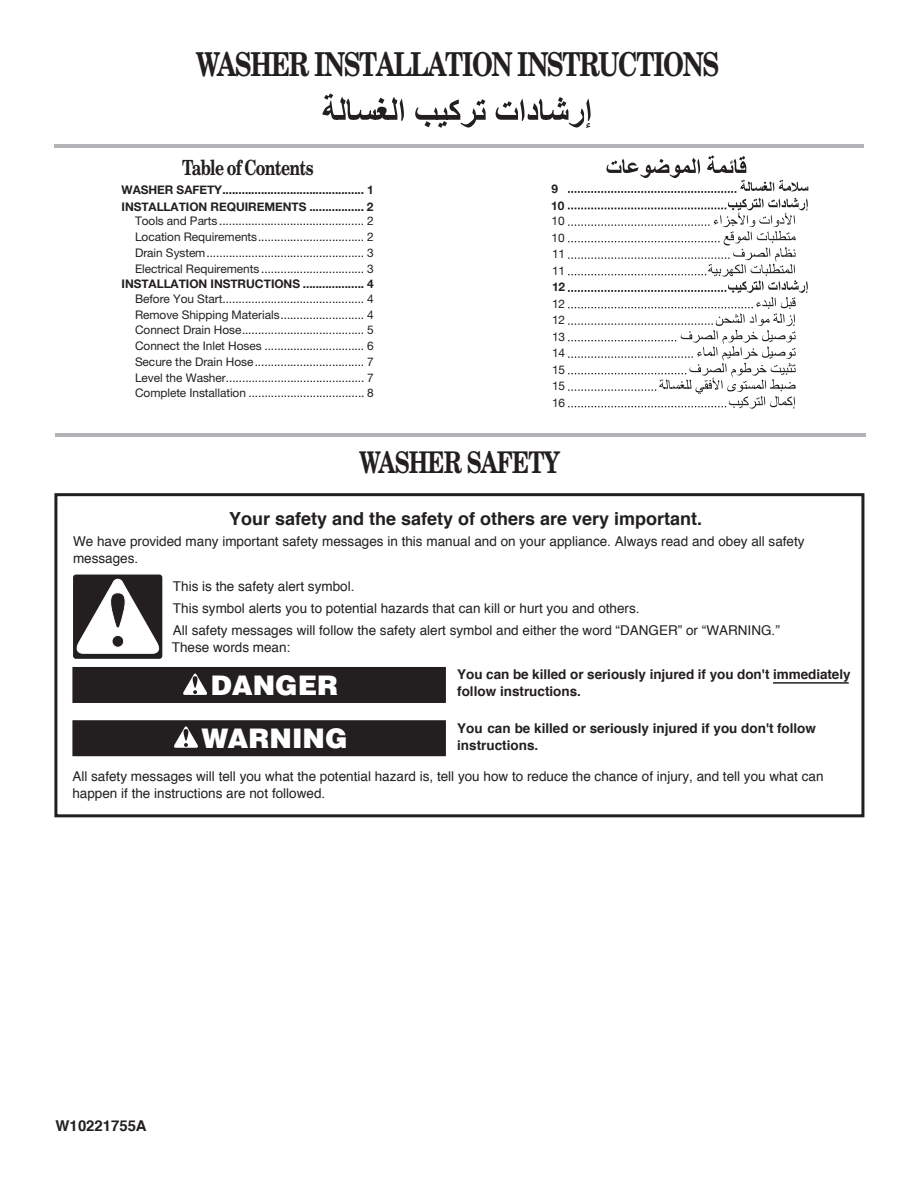
<style>
.page{position:relative;width:918px;height:1188px;background:#fff}
.page>*{position:absolute;margin:0;border:0;box-sizing:border-box;transform-origin:0 0}
.t1{font:700 33px "New Century Schlbk";letter-spacing:-.05em;color:#231f20;scale:.76 1}
.t2{font:700 29.85px "New Century Schlbk";letter-spacing:-.035em;color:#231f20;scale:.75 1}
.t3{font:900 27px/52.8px "Helvetica";color:#fff;text-align:center}
.t4{font:700 20.85px "New Century Schlbk";letter-spacing:-.04em;color:#231f20;scale:.76 1}
.t5{font:700 18px "Helvetica";color:#231f20}
.t6{font:700 15px "Helvetica";color:#231f20}
.t7{font:13.5px/17.2px "Helvetica";color:#231f20}
.t8{font:700 13.5px "Helvetica";color:#231f20}
.t9{font:11.85px/15.8px "Helvetica Neue";letter-spacing:-.005em;color:#231f20;text-align:justify}
.t10{font:700 11.85px/17.2px "Helvetica Neue";letter-spacing:-.005em;color:#231f20}
.t11{font:11.85px/16.5px "Helvetica Neue";color:#231f20;text-align:justify}
</style>
<div class="page">
<hr style="left:57px;top:434px;width:807px;height:3px;background:#b2b3b7">
<hr style="left:54px;top:144px;width:810px;height:3px;background:#b2b3b7">
<div style="left:72px;top:667px;width:374px;height:36px;background:#231f20"></div>
<div style="left:54px;top:493px;width:810px;height:324px;border:3px solid #231f20"></div>
<div style="left:72px;top:720px;width:374px;height:36px;background:#231f20"></div>
<div style="left:73px;top:575px;width:89px;height:84px;border:3px solid #231f20;border-radius:2px"></div>
<svg style="left:74px;top:579px;width:87px;height:75px"></svg>
<hr style="left:773px;top:682px;width:76px;height:2px;background:#231f20">
<svg style="left:183px;top:673px;width:24px;height:22px"></svg>
<svg style="left:174px;top:726px;width:24px;height:22px"></svg>
<svg style="left:322px;top:93px;width:269px;height:35px"></svg>
<svg style="left:568px;top:155px;width:240px;height:254px"></svg>
<h1 class="t1" style="left:196px;top:43px;width:690px">WASHER INSTALLATION INSTRUCTIONS</h1>
<h3 class="t4" style="left:182px;top:154px;width:174px">Table of Contents</h3>
<p class="t10" style="left:122px;top:181px;width:254px">WASHER SAFETY............................................ 1<br>INSTALLATION REQUIREMENTS ................. 2</p>
<p class="t9" style="left:135px;top:213px;width:240px">Tools and Parts ............................................. 2<br>Location Requirements................................. 2<br>Drain System................................................. 3<br>Electrical Requirements ................................ 3</p>
<p class="t10" style="left:122px;top:275px;width:254px">INSTALLATION INSTRUCTIONS ................... 4</p>
<p class="t9" style="left:135px;top:291px;width:240px">Before You Start............................................ 4<br>Remove Shipping Materials.......................... 4<br>Connect Drain Hose...................................... 5<br>Connect the Inlet Hoses ............................... 6<br>Secure the Drain Hose.................................. 7<br>Level the Washer........................................... 7<br>Complete Installation .................................... 8</p>
<p class="t10" style="left:551px;top:180px;width:15px;line-height:16.8px">9<br>10</p>
<p class="t11" style="left:552px;top:213px;width:15px">10<br>10<br>11<br>11</p>
<p class="t10" style="left:552px;top:278px;width:15px">12</p>
<p class="t11" style="left:552px;top:295px;width:15px">12<br>12<br>13<br>14<br>15<br>15<br>16</p>
<h2 class="t2" style="left:359px;top:443px;width:269px">WASHER SAFETY</h2>
<h3 class="t5" style="left:229px;top:505px;width:475px">Your safety and the safety of others are very important.</h3>
<p class="t7" style="left:73px;top:533px;width:733px">We have provided many important safety messages in this manual and on your appliance. Always read and obey all safety messages.</p>
<p class="t7" style="left:173px;top:576px;width:608px;line-height:21.8px">This is the safety alert symbol.<br>This symbol alerts you to potential hazards that can kill or hurt you and others.<br>All safety messages will follow the safety alert symbol and either the word “DANGER” or “WARNING.”</p>
<p class="t7" style="left:172px;top:639px;width:120px">These words mean:</p>
<p class="t8" style="left:457px;top:680px;width:125px">follow instructions.</p>
<p class="t8" style="left:457px;top:664px;width:395px">You can be killed or seriously injured if you don't immediately</p>
<h3 class="t3" style="left:202px;top:658px;width:147px">DANGER<br>WARNING</h3>
<p class="t8" style="left:457px;top:717px;width:360px">You can be killed or seriously injured if you don't follow</p>
<p class="t7" style="left:72px;top:768px;width:753px">All safety messages will tell you what the potential hazard is, tell you how to reduce the chance of injury, and tell you what can happen if the instructions are not followed.</p>
<p class="t8" style="left:457px;top:734px;width:83px">instructions.</p>
<p class="t6" style="left:55px;top:1114px;width:93px">W10221755A</p>
</div>
